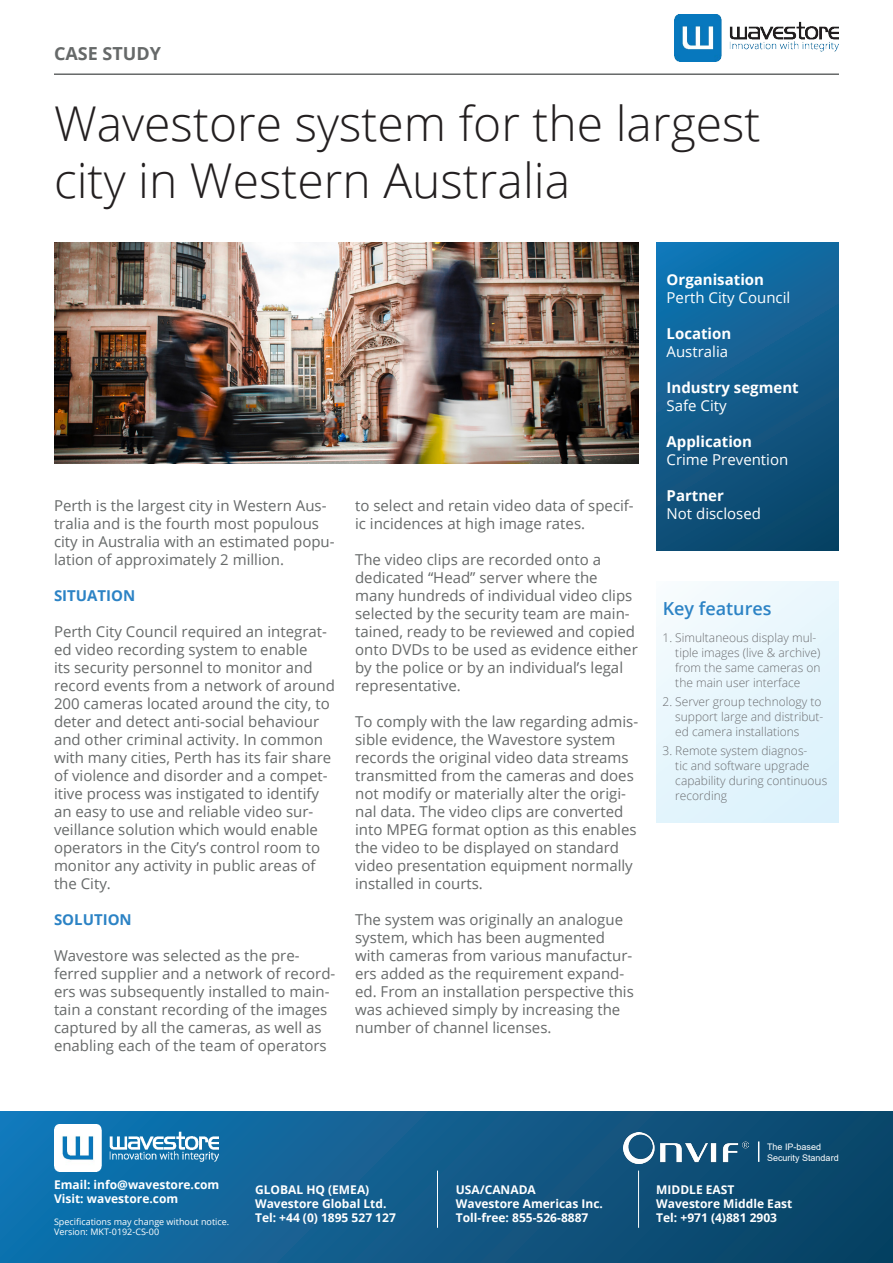
<style>
.page{position:relative;width:893px;height:1263px;background:#fff}
.page>*{position:absolute;margin:0;border:0;box-sizing:border-box;transform-origin:0 0}
.Heading{font:300 48px/57.6px "Open Sans";color:#231f20}
.t1{font:600 18px "Open Sans";color:#2c83c5}
.t2{font:700 18px "Open Sans";color:#666969}
.Body_Text{font:15px/18px "Open Sans";color:#666969}
.Body_Text-2{font:15px "Open Sans";color:#fff}
.Titles{font:700 15px "Open Sans";color:#fff}
.Body_Text-3{font:700 15px "Open Sans";color:#2c83c5}
.t3{font:300 12px/15px "Open Sans";color:#6c6d70}
.t4{font:700 12px/14.4px "Open Sans";color:#fff}
.t5{font:9px "Open Sans";color:#fff}
.t6{font:9px "Arial";color:#fff}
</style>
<div class="page">
<div style="left:656px;top:242px;width:183px;height:309px;background:linear-gradient(to bottom,#1371ac,#0e4669)"></div>
<hr style="left:54px;top:73px;width:785px;height:2px;background:#666969">
<div style="left:0;top:1111px;width:893px;height:152px;background:linear-gradient(to right,#1375b2,#0c4263)"></div>
<img style="left:624px;top:1132px;width:124px;height:32px">
<svg style="left:758px;top:1141px;width:1px;height:21px"></svg>
<hr style="left:437px;top:1170px;width:1px;height:58px;background:#fff">
<hr style="left:638px;top:1170px;width:1px;height:58px;background:#fff">
<div style="left:656px;top:581px;width:183px;height:242px;background:linear-gradient(to right,#edf8fd,#e1f4fc)"></div>
<img style="left:54px;top:242px;width:584px;height:221px">
<img style="left:674px;top:14px;width:164px;height:47px">
<img style="left:55px;top:1124px;width:164px;height:48px">
<p class="t2" style="left:54px;top:41px;width:109px">CASE STUDY</p>
<p class="Heading" style="left:54px;top:93px;width:708px">Wavestore system for the largest city in Western Australia</p>
<p class="Body_Text" style="left:54px;top:496px;width:282px">Perth is the largest city in Western Aus&shy;tralia and is the fourth most populous city in Australia with an estimated popu&shy;lation of approximately 2 million.</p>
<p class="Body_Text-3" style="left:54px;top:585px;width:83px">SITUATION</p>
<p class="Body_Text" style="left:54px;top:622px;width:282px">Perth City Council required an integrat&shy;ed video recording system to enable<br>its security personnel to monitor and record events from a network of around 200 cameras located around the city, to deter and detect anti-social behaviour and other criminal activity. In common with many cities, Perth has its fair share of violence and disorder and a compet&shy;itive process was instigated to identify an easy to use and reliable video sur&shy;veillance solution which would enable operators in the City’s control room to monitor any activity in public areas of the City.</p>
<p class="Body_Text-3" style="left:54px;top:909px;width:79px">SOLUTION</p>
<p class="Body_Text" style="left:54px;top:946px;width:283px">Wavestore was selected as the pre&shy;ferred supplier and a network of record&shy;ers was subsequently installed to main&shy;tain a constant recording of the images captured by all the cameras, as well as enabling each of the team of operators</p>
<p class="Body_Text" style="left:355px;top:496px;width:280px">to select and retain video data of specif&shy;ic incidences at high image rates.</p>
<p class="Body_Text" style="left:355px;top:550px;width:284px">The video clips are recorded onto a dedicated “Head” server where the many hundreds of individual video clips selected by the security team are main&shy;tained, ready to be reviewed and copied onto DVDs to be used as evidence either by the police or by an individual’s legal representative.</p>
<p class="Body_Text" style="left:355px;top:712px;width:285px">To comply with the law regarding admis&shy;sible evidence, the Wavestore system records the original video data streams transmitted from the cameras and does not modify or materially alter the origi&shy;nal data. The video clips are converted into MPEG format option as this enables the video to be displayed on standard video presentation equipment normally installed in courts.</p>
<p class="Body_Text" style="left:355px;top:910px;width:280px">The system was originally an analogue system, which has been augmented with cameras from various manufactur&shy;ers added as the requirement expand&shy;ed. From an installation perspective this was achieved simply by increasing the number of channel licenses.</p>
<p class="Titles" style="left:667px;top:269px;width:99px">Organisation</p>
<p class="Body_Text-2" style="left:667px;top:287px;width:125px">Perth City Council</p>
<p class="Titles" style="left:667px;top:323px;width:66px">Location</p>
<p class="Body_Text-2" style="left:667px;top:341px;width:63px">Australia</p>
<p class="Titles" style="left:667px;top:377px;width:134px">Industry segment</p>
<p class="Body_Text-2" style="left:667px;top:395px;width:62px">Safe City</p>
<p class="Titles" style="left:667px;top:431px;width:87px">Application</p>
<p class="Body_Text-2" style="left:667px;top:449px;width:123px">Crime Prevention</p>
<p class="Titles" style="left:667px;top:485px;width:59px">Partner</p>
<p class="Body_Text-2" style="left:667px;top:503px;width:96px">Not disclosed</p>
<p class="t1" style="left:663px;top:596px;width:110px">Key features</p>
<p class="t3" style="left:675px;top:630px;width:147px;text-indent:-13px">1. Simultaneous display mul&shy;tiple images (live &amp; archive) from the same cameras on the main user interface</p>
<p class="t3" style="left:675px;top:694px;width:150px;text-indent:-13px">2. Server group technology to support large and distribut&shy;ed camera installations</p>
<p class="t3" style="left:675px;top:743px;width:153px;text-indent:-13px">3. Remote system diagnos-<br>tic and software upgrade capability during continuous recording</p>
<p class="t4" style="left:54px;top:1176px;width:167px">Email: info@wavestore.com<br>Visit: wavestore.com</p>
<p class="t5" style="left:54px;top:1215px;width:177px">Specifications may change without notice.</p>
<p class="t5" style="left:54px;top:1226px;width:107px">Version: MKT-0192-CS-00</p>
<p class="t4" style="left:255px;top:1182px;width:116px">GLOBAL HQ (EMEA)</p>
<p class="t4" style="left:255px;top:1196px;width:133px">Wavestore Global Ltd.</p>
<p class="t4" style="left:255px;top:1210px;width:142px">Tel: +44 (0) 1895 527 127</p>
<p class="t4" style="left:456px;top:1182px;width:82px">USA/CANADA</p>
<p class="t4" style="left:456px;top:1196px;width:149px">Wavestore Americas Inc.</p>
<p class="t4" style="left:456px;top:1210px;width:134px">Toll-free: 855-526-8887</p>
<p class="t6" style="left:767px;top:1140px;width:56px">The IP-based</p>
<p class="t6" style="left:767px;top:1151px;width:73px">Security Standard</p>
<p class="t4" style="left:656px;top:1182px;width:80px">MIDDLE EAST</p>
<p class="t4" style="left:656px;top:1196px;width:138px">Wavestore Middle East</p>
<p class="t4" style="left:656px;top:1210px;width:122px">Tel: +971 (4)881 2903</p>
</div>
